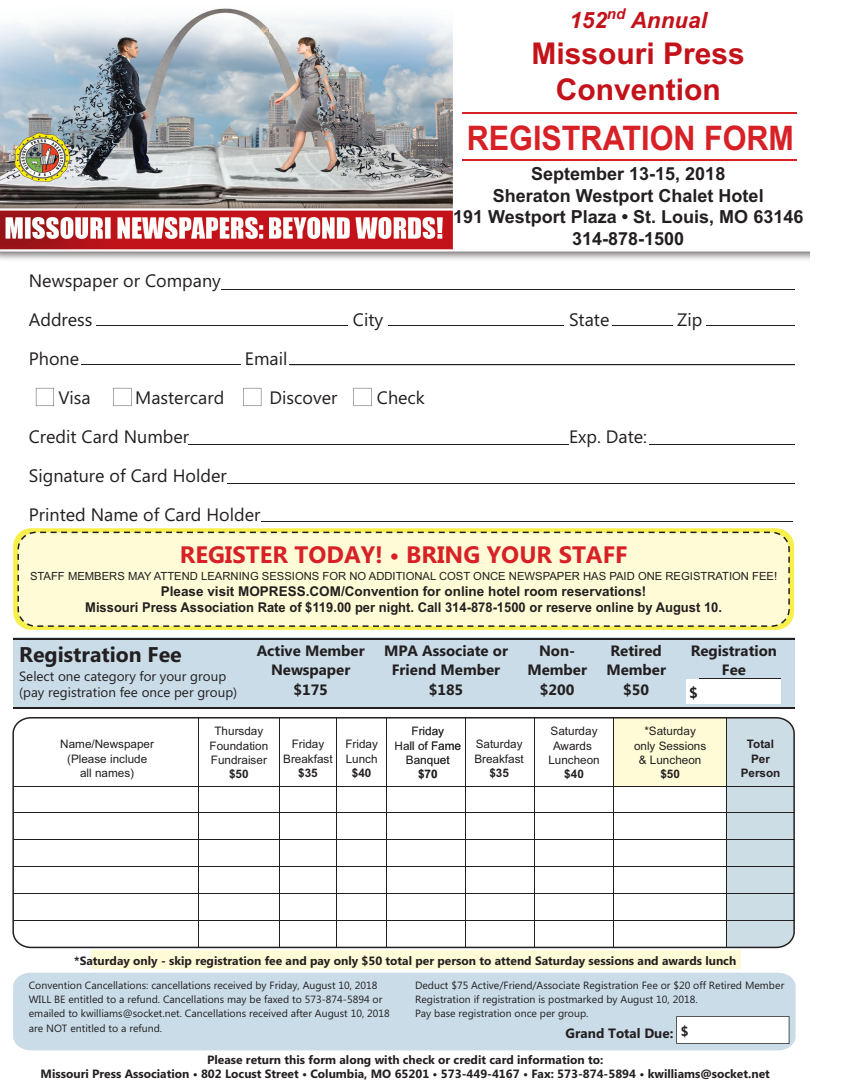
<style>
.page{position:relative;width:855px;height:1083px;background:#fff}
.page>*{position:absolute;margin:0;border:0;box-sizing:border-box;transform-origin:0 0}
.t1{font:700 33.9px "Arial";color:#d72126;scale:.9 1}
.t2{font:700 30px/36px "Arial";color:#c4121a;text-align:center}
.t3{font:700 23.85px "Microsoft Tai Le";color:#d72126}
.t4{font:italic 700 22.5px "Arial";color:#c4121a}
.t5{font:700 21.3px "Microsoft Tai Le";color:#231f20}
.t6{font:18px/39px "Microsoft Tai Le";color:#231f20}
.t7{font:700 18px/21.6px "Arial";color:#231f20;text-align:center}
.t8{font:700 15px/19.5px "Microsoft Tai Le";color:#231f20;text-align:center}
.t9{font:700 13.5px/16.2px "Arial";color:#231f20;text-align:center}
.t10{font:13.5px/16px "Microsoft Tai Le";color:#231f20}
.t11{font:700 13.5px "Microsoft Tai Le";color:#231f20}
.t12{font:700 12px/14.2px "Microsoft Tai Le";color:#231f20;text-align:center}
.t13{font:11.7px/14.2px "Arial";color:#231f20;text-align:center}
.t14{font:700 11.7px/14.2px "Arial";color:#231f20;text-align:center}
.t15{font:11.25px "Arial";color:#231f20}
.t16{font:10.5px/14.2px "Microsoft Tai Le";color:#231f20}
</style>
<div class="page">
<img style="left:0;top:8px;width:809px;height:917px">
<div style="left:92px;top:950px;width:648px;height:18px;background:#fffbd6"></div>
<div style="left:13px;top:973px;width:782px;height:77px;background:#c9dce8"></div>
<div style="left:13px;top:637px;width:782px;height:72px;background:#c9dce8"></div>
<hr style="left:221px;top:289px;width:574px;height:1px;background:#231f20">
<hr style="left:96px;top:325px;width:252px;height:1px;background:#231f20">
<hr style="left:81px;top:364px;width:159px;height:1px;background:#231f20">
<hr style="left:188px;top:444px;width:381px;height:1px;background:#231f20">
<hr style="left:227px;top:483px;width:568px;height:1px;background:#231f20">
<hr style="left:261px;top:521px;width:531px;height:1px;background:#231f20">
<hr style="left:649px;top:444px;width:146px;height:1px;background:#231f20">
<hr style="left:290px;top:364px;width:505px;height:1px;background:#231f20">
<hr style="left:387px;top:325px;width:176px;height:1px;background:#231f20">
<hr style="left:612px;top:325px;width:60px;height:1px;background:#231f20">
<hr style="left:706px;top:325px;width:89px;height:1px;background:#231f20">
<svg style="left:36px;top:388px;width:18px;height:18px"></svg>
<svg style="left:113px;top:388px;width:18px;height:18px"></svg>
<svg style="left:243px;top:388px;width:18px;height:18px"></svg>
<svg style="left:353px;top:388px;width:18px;height:18px"></svg>
<div style="left:13px;top:528px;width:781px;height:102px;background:#f7ef4b;border-radius:18px"></div>
<svg style="left:12px;top:717px;width:782px;height:231px"></svg>
<div style="left:17px;top:532px;width:772px;height:95px;background:#fffbd6"></div>
<hr style="left:13px;top:638px;width:782px;height:1px;background:#231f20">
<hr style="left:13px;top:707px;width:782px;height:2px;background:#231f20">
<div style="left:686px;top:679px;width:95px;height:24px;background:#fff"></div>
<hr style="left:699px;top:678px;width:82px;height:1px;background:#231f20">
<hr style="left:13px;top:786px;width:782px;height:1px;background:#231f20">
<hr style="left:13px;top:813px;width:782px;height:1px;background:#231f20">
<hr style="left:13px;top:839px;width:782px;height:1px;background:#231f20">
<hr style="left:13px;top:866px;width:782px;height:1px;background:#231f20">
<hr style="left:13px;top:893px;width:782px;height:1px;background:#231f20">
<hr style="left:13px;top:920px;width:782px;height:1px;background:#231f20">
<hr style="left:726px;top:718px;width:1px;height:229px;background:#231f20">
<hr style="left:613px;top:718px;width:1px;height:229px;background:#231f20">
<hr style="left:534px;top:718px;width:1px;height:229px;background:#231f20">
<hr style="left:465px;top:718px;width:1px;height:229px;background:#231f20">
<hr style="left:386px;top:718px;width:1px;height:229px;background:#231f20">
<hr style="left:279px;top:718px;width:1px;height:229px;background:#231f20">
<hr style="left:336px;top:718px;width:1px;height:229px;background:#231f20">
<hr style="left:198px;top:718px;width:1px;height:229px;background:#231f20">
<svg style="left:676px;top:1016px;width:113px;height:28px"></svg>
<hr style="left:462px;top:112px;width:334px;height:1px;background:#d72126">
<hr style="left:462px;top:159px;width:334px;height:1px;background:#d72126">
<h3 class="t4" style="left:569px;top:7px;width:139px">152<sup>nd</sup> Annual</h3>
<h2 class="t2" style="left:531px;top:36px;width:215px">Missouri Press<br>Convention</h2>
<h3 class="t6" style="left:29px;top:263px;width:194px">Newspaper or Company<br>Address</h3>
<h1 class="t1" style="left:467px;top:118px;width:365px">REGISTRATION FORM</h1>
<h3 class="t7" style="left:453px;top:163px;width:352px">September 13-15, 2018<br>Sheraton Westport Chalet Hotel<br>191 Westport Plaza • St. Louis, MO 63146<br>314-878-1500</h3>
<h3 class="t6" style="left:353px;top:302px;width:32px">City</h3>
<h3 class="t6" style="left:569px;top:302px;width:42px">State</h3>
<h3 class="t6" style="left:677px;top:302px;width:27px">Zip</h3>
<h3 class="t6" style="left:29px;top:341px;width:52px">Phone</h3>
<h3 class="t6" style="left:245px;top:341px;width:44px">Email</h3>
<h3 class="t6" style="left:58px;top:380px;width:34px">Visa</h3>
<h3 class="t6" style="left:135px;top:380px;width:91px">Mastercard</h3>
<h3 class="t6" style="left:269px;top:380px;width:69px">Discover</h3>
<h3 class="t6" style="left:377px;top:380px;width:50px">Check</h3>
<h3 class="t6" style="left:29px;top:419px;width:162px">Credit Card Number</h3>
<h3 class="t6" style="left:569px;top:419px;width:79px">Exp. Date:</h3>
<h3 class="t6" style="left:29px;top:458px;width:233px">Signature of Card Holder<br>Printed Name of Card Holder</h3>
<h3 class="t3" style="left:180px;top:545px;width:449px">REGISTER TODAY! • BRING YOUR STAFF</h3>
<p class="t15" style="left:30px;top:569px;width:748px">STAFF MEMBERS MAY ATTEND LEARNING SESSIONS FOR NO ADDITIONAL COST ONCE NEWSPAPER HAS PAID ONE REGISTRATION FEE!</p>
<p class="t9" style="left:85px;top:583px;width:638px">Please visit MOPRESS.COM/Convention for online hotel room reservations!<br>Missouri Press Association Rate of $119.00 per night. Call 314-878-1500 or reserve online by August 10.</p>
<h3 class="t5" style="left:19px;top:646px;width:164px">Registration Fee</h3>
<p class="t10" style="left:19px;top:670px;width:220px">Select one category for your group (pay registration fee once per group)</p>
<h3 class="t8" style="left:257px;top:642px;width:109px">Active Member<br>Newspaper $175</h3>
<h3 class="t8" style="left:384px;top:642px;width:125px">MPA Associate or<br>Friend Member $185</h3>
<h3 class="t8" style="left:527px;top:642px;width:61px">Non-<br>Member $200</h3>
<h3 class="t8" style="left:606px;top:642px;width:61px">Retired<br>Member $50</h3>
<h3 class="t8" style="left:690px;top:642px;width:88px">Registration<br>Fee</h3>
<h3 class="t8" style="left:689px;top:685px;width:10px">$</h3>
<p class="t13" style="left:60px;top:737px;width:95px">Name/Newspaper (Please include all names)</p>
<p class="t13" style="left:209px;top:724px;width:60px">Thursday<br>Foundation<br>Fundraiser</p>
<p class="t14" style="left:229px;top:767px;width:21px">$50</p>
<p class="t13" style="left:283px;top:737px;width:51px">Friday<br>Breakfast</p>
<p class="t14" style="left:298px;top:766px;width:21px">$35</p>
<p class="t13" style="left:345px;top:737px;width:34px;text-align:left">Friday<br>Lunch</p>
<p class="t14" style="left:352px;top:766px;width:21px">$40</p>
<p class="t13" style="left:394px;top:724px;width:68px">Friday<br>Hall of Fame<br>Banquet</p>
<p class="t14" style="left:418px;top:767px;width:21px">$70</p>
<p class="t13" style="left:474px;top:737px;width:51px;text-align:left">Saturday<br>Breakfast</p>
<p class="t14" style="left:489px;top:766px;width:21px">$35</p>
<p class="t13" style="left:548px;top:724px;width:53px">Saturday<br>Awards<br>Luncheon</p>
<p class="t14" style="left:564px;top:767px;width:21px">$40</p>
<p class="t13" style="left:634px;top:724px;width:74px">*Saturday only Sessions &amp; Luncheon</p>
<p class="t14" style="left:660px;top:767px;width:21px">$50</p>
<p class="t14" style="left:740px;top:737px;width:41px">Total<br>Per<br>Person</p>
<p class="t12" style="left:74px;top:954px;width:663px">*Saturday only - skip registration fee and pay only $50 total per person to attend Saturday sessions and awards lunch</p>
<p class="t16" style="left:29px;top:979px;width:362px">Convention Cancellations: cancellations received by Friday, August 10, 2018<br>WILL BE entitled to a refund. Cancellations may be faxed to 573-874-5894 or emailed to kwilliams@socket.net. Cancellations received after August 10, 2018 are NOT entitled to a refund.</p>
<p class="t16" style="left:415px;top:979px;width:371px">Deduct $75 Active/Friend/Associate Registration Fee or $20 off Retired Member<br>Registration if registration is postmarked by August 10, 2018.<br>Pay base registration once per group.</p>
<p class="t11" style="left:565px;top:1028px;width:109px">Grand Total Due:</p>
<p class="t11" style="left:681px;top:1025px;width:9px">$</p>
<p class="t12" style="left:41px;top:1054px;width:730px">Please return this form along with check or credit card information to:<br>Missouri Press Association •-802 Locust Street •-Columbia, MO 65201 •-573-449-4167 •-Fax: 573-874-5894 • kwilliams@socket.net</p>
</div>
